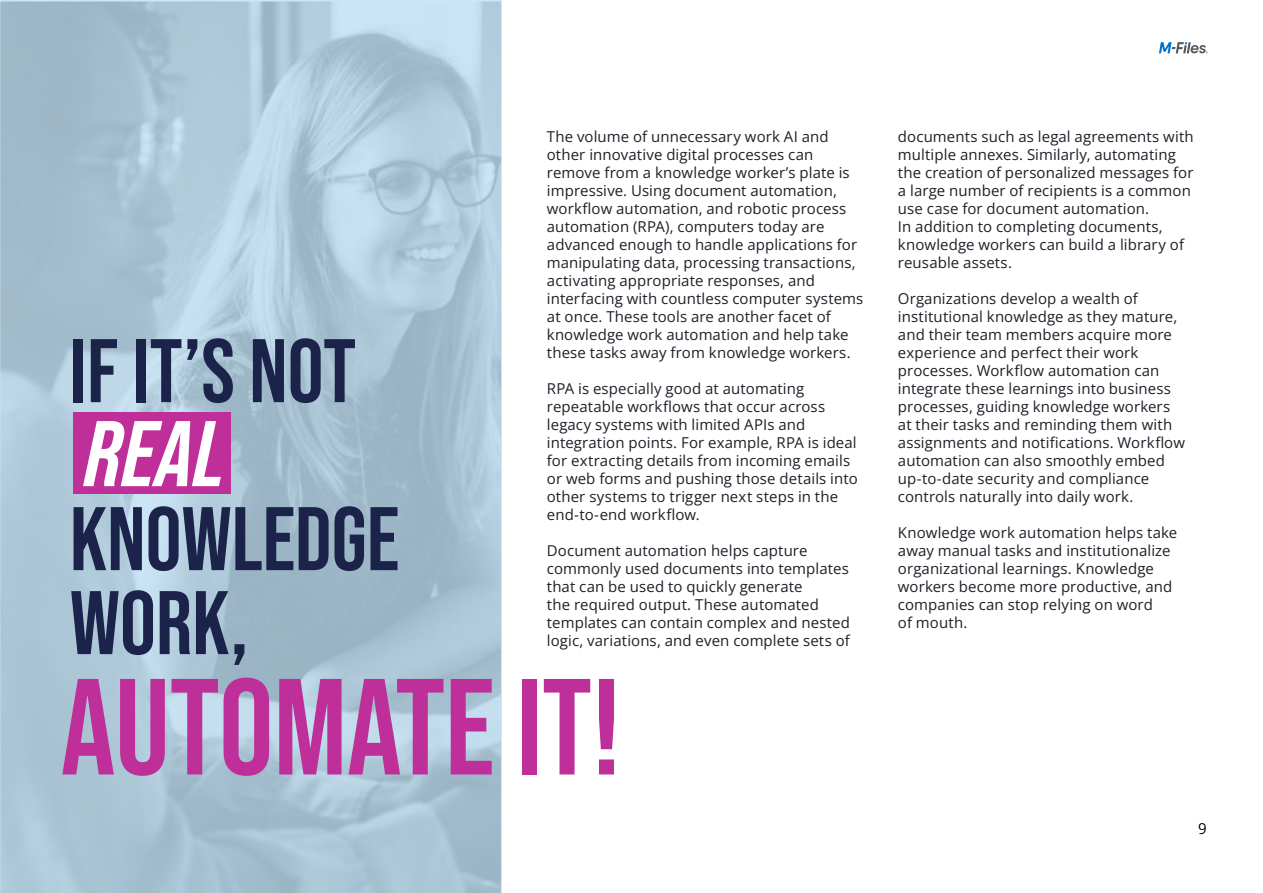
<style>
.page{position:relative;width:1263px;height:893px;background:#fff}
.page>*{position:absolute;margin:0;border:0;box-sizing:border-box;transform-origin:0 0}
.t1{font:700 136.5px "Bebas Neue Pro";color:#bf2f99}
.t2{font:italic 700 93px "Bebas Neue Pro";color:#fff}
.t3{font:700 90px/84px "Bebas Neue Pro";color:#1c234a}
.t4{font:15px/18px "Open Sans";letter-spacing:.005em;color:#1f1f29}
.t5{font:15px "Open Sans";color:#000}
</style>
<div class="page">
<svg style="left:0;top:0;width:502px;height:893px;background:#abc5d5"></svg>
<div style="left:73px;top:413px;width:158px;height:81px;background:#bf2f99"></div>
<svg style="left:1159px;top:42px;width:48px;height:11px"></svg>
<h3 class="t3" style="left:70px;top:336px;width:288px">IF IT’S NOT</h3>
<h2 class="t2" style="left:84px;top:420px;width:142px">REAL</h2>
<h3 class="t3" style="left:70px;top:504px;width:331px">KNOWLEDGE<br>WORK,</h3>
<p class="t4" style="left:547px;top:129px;width:318px">The volume of unnecessary work AI and other innovative digital processes can remove from a knowledge worker’s plate is impressive. Using document automation, workflow automation, and robotic process automation (RPA), computers today are advanced enough to handle applications for manipulating data, processing transactions, activating appropriate responses, and interfacing with countless computer systems at once. These tools are another facet of knowledge work automation and help take these tasks away from knowledge workers.</p>
<p class="t4" style="left:547px;top:381px;width:312px">RPA is especially good at automating repeatable workflows that occur across legacy systems with limited APIs and integration points. For example, RPA is ideal for extracting details from incoming emails or web forms and pushing those details into other systems to trigger next steps in the end-to-end workflow.</p>
<p class="t4" style="left:547px;top:543px;width:305px">Document automation helps capture commonly used documents into templates that can be used to quickly generate<br>the required output. These automated templates can contain complex and nested logic, variations, and even complete sets of</p>
<h1 class="t1" style="left:61px;top:678px;width:562px">AUTOMATE IT!</h1>
<p class="t4" style="left:898px;top:129px;width:297px">documents such as legal agreements with multiple annexes. Similarly, automating the creation of personalized messages for a large number of recipients is a common use case for document automation.<br>In addition to completing documents, knowledge workers can build a library of reusable assets.</p>
<p class="t4" style="left:898px;top:291px;width:289px">Organizations develop a wealth of institutional knowledge as they mature, and their team members acquire more experience and perfect their work processes. Workflow automation can integrate these learnings into business processes, guiding knowledge workers at their tasks and reminding them with assignments and notifications. Workflow automation can also smoothly embed up-to-date security and compliance controls naturally into daily work.</p>
<p class="t4" style="left:898px;top:525px;width:281px">Knowledge work automation helps take away manual tasks and institutionalize organizational learnings. Knowledge workers become more productive, and companies can stop relying on word<br>of mouth.</p>
<p class="t5" style="left:1198px;top:822px;width:10px">9</p>
</div>
